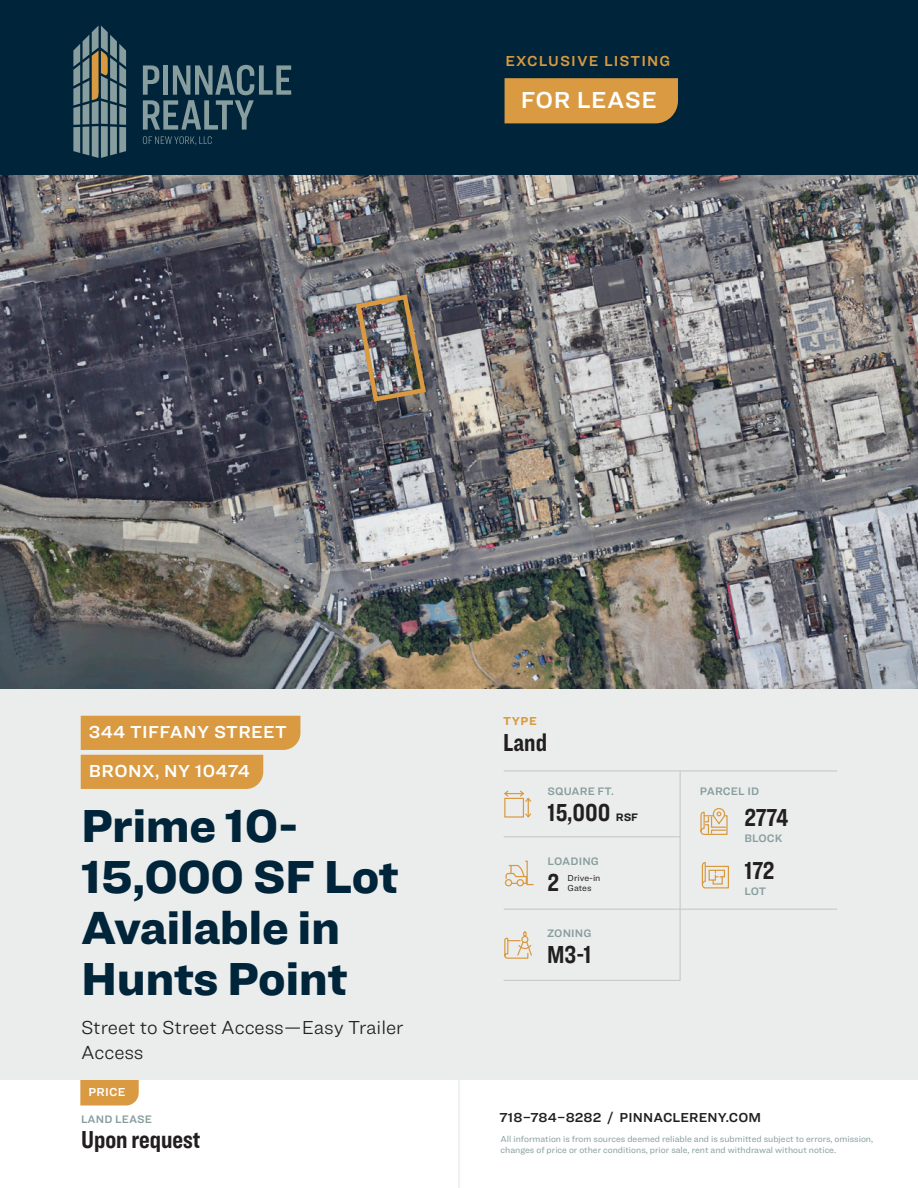
<style>
.page{position:relative;width:918px;height:1188px;background:#fff}
.page>*{position:absolute;margin:0;border:0;box-sizing:border-box;transform-origin:0 0}
.H1_Building_Title_32pt{font:900 48px/51px "Ringside";letter-spacing:-.01em;color:#002439}
.Stats_and_Figures_17pt{font:700 25.5px "Ringside Compressed";color:#231f20}
.Building_Type__GREP{font:700 25.5px "Ringside Compressed";color:#231f20}
.Listing_Type_16pt{font:600 24px "Ringside";letter-spacing:.025em;color:#fff}
.H3_Bulding_Blurb_14pt{font:300 19.5px/25.5px "Ringside";letter-spacing:-.005em;color:#231f20}
.Building_Address_12pt{font:600 18px "Ringside";letter-spacing:.025em;color:#fff}
.t1{font:600 15px "Ringside";letter-spacing:.075em;color:#d99a41}
.t2{font:600 13.5px "Ringside";letter-spacing:.01em;color:#231f20}
.t3{font:600 12px "Ringside";letter-spacing:.025em;color:#fff}
.H5_Gold_Sub_Heading_8pt{font:700 12px "Ringside";color:#d99a41}
.Tags_7_5pt{font:600 11.25px "Ringside";letter-spacing:.01em;color:#889d9e}
.Stats_and_Figures_17pt-2{font:700 11.25px "Ringside";color:#231f20}
.t4{font:9px/11.2px "Ringside";color:#889d9e}
.t5{font:9px/9.8px "Ringside";color:#231f20}
</style>
<div class="page">
<div style="left:0;top:0;width:918px;height:176px;background:#002439"></div>
<hr style="left:458px;top:1080px;width:2px;height:108px;background:#eaedec">
<div style="left:0;top:688px;width:918px;height:392px;background:#eaedec"></div>
<svg style="left:80px;top:1080px;width:59px;height:26px;background:#da9f4b"></svg>
<svg style="left:143px;top:136px;width:69px;height:9px"></svg>
<svg style="left:143px;top:65px;width:148px;height:65px"></svg>
<svg style="left:73px;top:26px;width:53px;height:132px"></svg>
<img style="left:0;top:176px;width:918px;height:512px">
<div style="left:505px;top:78px;width:173px;height:45px;background:#d99a41"></div>
<svg style="left:81px;top:716px;width:219px;height:73px;background:#dba65a"></svg>
<svg style="left:504px;top:790px;width:28px;height:28px"></svg>
<svg style="left:504px;top:931px;width:28px;height:28px"></svg>
<hr style="left:504px;top:771px;width:333px;height:1px;background:#bec7c7">
<hr style="left:504px;top:980px;width:177px;height:1px;background:#bec7c7">
<hr style="left:504px;top:836px;width:176px;height:1px;background:#bec7c7">
<hr style="left:504px;top:909px;width:333px;height:1px;background:#bec7c7">
<hr style="left:680px;top:771px;width:1px;height:209px;background:#bec7c7">
<svg style="left:700px;top:808px;width:28px;height:27px"></svg>
<svg style="left:701px;top:862px;width:28px;height:27px"></svg>
<svg style="left:505px;top:860px;width:29px;height:26px"></svg>
<img style="left:354px;top:292px;width:75px;height:112px">
<h3 class="t1" style="left:505px;top:50px;width:166px">EXCLUSIVE LISTING</h3>
<p class="Listing_Type_16pt" style="left:521px;top:82px;width:137px">FOR LEASE</p>
<p class="Building_Address_12pt" style="left:89px;top:719px;width:200px">344 TIFFANY STREET</p>
<p class="Building_Address_12pt" style="left:89px;top:758px;width:162px">BRONX, NY 10474</p>
<p class="H1_Building_Title_32pt" style="left:81px;top:798px;width:320px">Prime 10-<br>15,000 SF Lot<br>Available in<br>Hunts Point</p>
<p class="H3_Bulding_Blurb_14pt" style="left:81px;top:1014px;width:324px">Street to Street Access—Easy Trailer<br>Access</p>
<h3 class="t3" style="left:88px;top:1083px;width:39px">PRICE</h3>
<p class="Tags_7_5pt" style="left:81px;top:1111px;width:73px">LAND LEASE</p>
<p class="Stats_and_Figures_17pt" style="left:81px;top:1122px;width:121px">Upon request</p>
<p class="H5_Gold_Sub_Heading_8pt" style="left:503px;top:712px;width:35px">TYPE</p>
<p class="Building_Type__GREP" style="left:503px;top:724px;width:45px">Land</p>
<p class="Tags_7_5pt" style="left:548px;top:783px;width:68px">SQUARE FT.</p>
<p class="Stats_and_Figures_17pt" style="left:548px;top:794px;width:64px">15,000</p>
<p class="Stats_and_Figures_17pt-2" style="left:616px;top:809px;width:24px">RSF</p>
<p class="Tags_7_5pt" style="left:548px;top:853px;width:53px">LOADING</p>
<p class="Stats_and_Figures_17pt" style="left:548px;top:864px;width:13px">2</p>
<p class="t5" style="left:568px;top:873px;width:34px">Drive-in<br>Gates</p>
<p class="Tags_7_5pt" style="left:547px;top:925px;width:46px">ZONING</p>
<p class="Stats_and_Figures_17pt" style="left:547px;top:937px;width:46px">M3-1</p>
<p class="Tags_7_5pt" style="left:700px;top:783px;width:61px">PARCEL ID</p>
<p class="Stats_and_Figures_17pt" style="left:744px;top:800px;width:46px">2774</p>
<p class="Tags_7_5pt" style="left:744px;top:830px;width:40px">BLOCK</p>
<p class="Stats_and_Figures_17pt" style="left:744px;top:853px;width:32px">172</p>
<p class="Tags_7_5pt" style="left:744px;top:883px;width:23px">LOT</p>
<h3 class="t2" style="left:500px;top:1108px;width:263px">718–784–8282 / PINNACLERENY.COM</h3>
<p class="t4" style="left:501px;top:1133px;width:374px">All information is from sources deemed reliable and is submitted subject to errors, omission, changes of price or other conditions, prior sale, rent and withdrawal without notice.</p>
</div>
